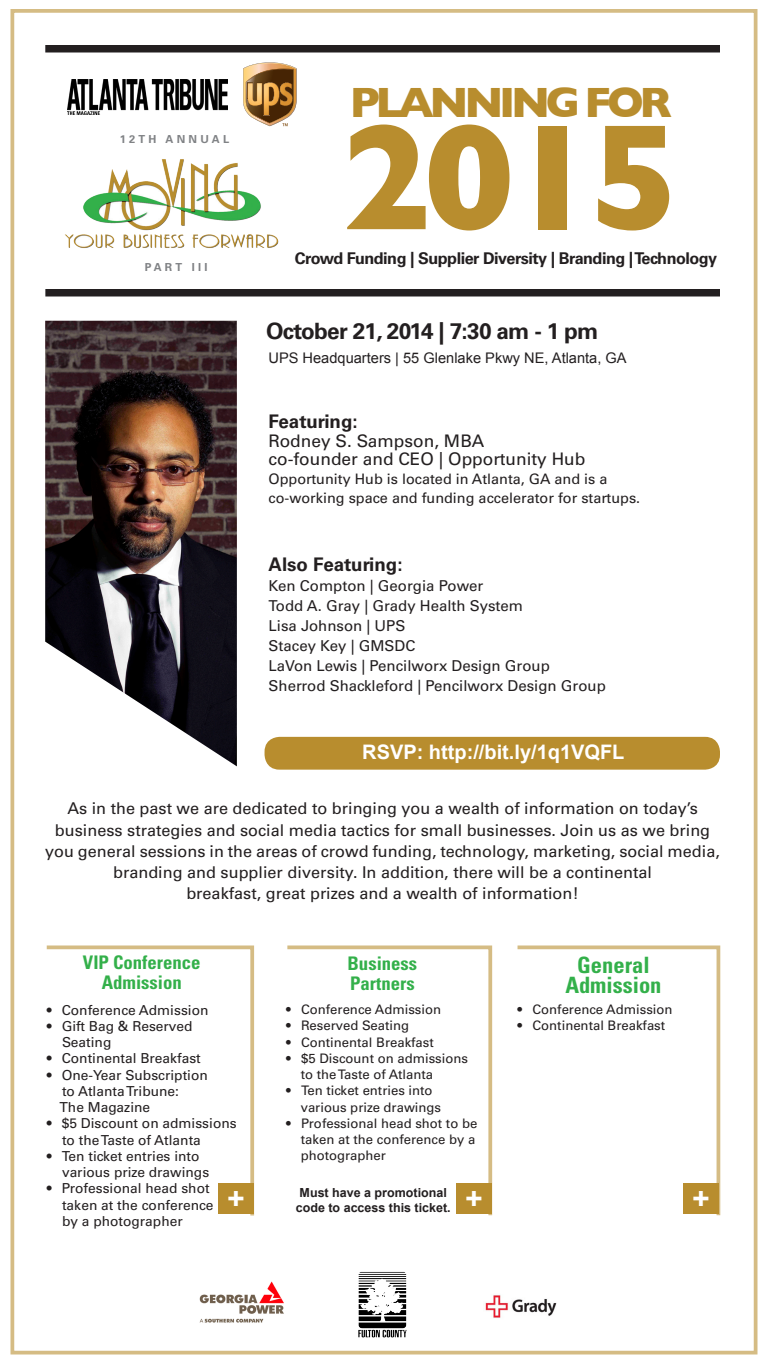
<style>
.page{position:relative;width:765px;height:1365px;background:#fff}
.page>*{position:absolute;margin:0;border:0;box-sizing:border-box;transform-origin:0 0}
.t1{font:700 152.5px "Gill Sans";color:#b88d2e}
.t2{font:700 43.25px "Gill Sans";letter-spacing:-.1em;color:#b88d2e}
.t3{font:700 28.12px "Univers";color:#fff}
.t4{font:700 22.5px "Univers";letter-spacing:-.03em;color:#231f20}
.t5{font:700 condensed 22.5px/20px "Univers";color:#33b04a;text-align:center}
.t6{font:700 20px "Arial";color:#fff}
.t7{font:700 condensed 18.75px/20px "Univers";color:#33b04a;text-align:center}
.t8{font:700 18.75px "Univers";color:#231f20}
.t9{font:17.38px/18.8px "Univers";color:#231f20}
.t10{font:16.25px/21.2px "Univers";color:#231f20;text-align:center}
.t11{font:700 16.25px "Univers";letter-spacing:-.03em;color:#231f20}
.t12{font:15px/20px "Univers";color:#231f20}
.t13{font:14.62px "Arial";color:#231f20}
.t14{font:14.5px/18.8px "Univers";color:#231f20}
.t15{font:13.75px/16.2px "Univers";color:#231f20}
.t16{font:13.12px/16.2px "Univers";color:#231f20}
.t17{font:700 12.5px/15px "Arial";color:#231f20;text-align:center}
.t18{font:700 11px "Univers";letter-spacing:.3em;color:#808285}
</style>
<div class="page">
<div style="left:10px;top:9px;width:748px;height:1346px;border:4px solid #d5bc84"></div>
<div style="left:45px;top:45px;width:675px;height:7px;background:#231f20"></div>
<div style="left:45px;top:289px;width:675px;height:8px;background:#231f20"></div>
<img style="left:65px;top:159px;width:214px;height:89px">
<img style="left:45px;top:321px;width:192px;height:445px">
<img style="left:67px;top:79px;width:160px;height:35px">
<svg style="left:243px;top:62px;width:54px;height:64px;background:#ad8758"></svg>
<img style="left:485px;top:1295px;width:72px;height:23px">
<img style="left:199px;top:1281px;width:85px;height:42px">
<img style="left:358px;top:1271px;width:49px;height:67px">
<div style="left:265px;top:737px;width:455px;height:33px;background:#b88d2e;border-radius:15px"></div>
<svg style="left:46px;top:945px;width:209px;height:271px"></svg>
<div style="left:219px;top:1184px;width:35px;height:30px;background:#b88d2e"></div>
<svg style="left:287px;top:945px;width:206px;height:271px"></svg>
<div style="left:457px;top:1184px;width:35px;height:30px;background:#b88d2e"></div>
<svg style="left:517px;top:945px;width:204px;height:271px"></svg>
<div style="left:684px;top:1184px;width:35px;height:30px;background:#b88d2e"></div>
<p class="t18" style="left:120px;top:132px;width:111px">12TH ANNUAL</p>
<p class="t18" style="left:145px;top:261px;width:64px">PART III</p>
<h2 class="t2" style="left:350px;top:68px;width:324px">PLANNING FOR</h2>
<h1 class="t1" style="left:341px;top:57px;width:341px">2015</h1>
<p class="t11" style="left:295px;top:249px;width:424px">Crowd Funding | Supplier Diversity | Branding | Technology</p>
<h3 class="t4" style="left:266px;top:318px;width:334px">October 21, 2014 | 7:30 am - 1 pm</h3>
<p class="t13" style="left:269px;top:348px;width:360px">UPS Headquarters | 55 Glenlake Pkwy NE, Atlanta, GA</p>
<p class="t8" style="left:269px;top:410px;width:91px">Featuring:</p>
<p class="t9" style="left:269px;top:431px;width:318px">Rodney S. Sampson, MBA<br>co-founder and CEO | Opportunity Hub</p>
<p class="t14" style="left:269px;top:470px;width:373px">Opportunity Hub is located in Atlanta, GA and is a co-working space and funding accelerator for startups.</p>
<p class="t8" style="left:269px;top:553px;width:136px">Also Featuring:</p>
<p class="t12" style="left:269px;top:576px;width:339px">Ken Compton | Georgia Power<br>Todd A. Gray | Grady Health System<br>Lisa Johnson | UPS<br>Stacey Key | GMSDC<br>LaVon Lewis | Pencilworx Design Group<br>Sherrod Shackleford | Pencilworx Design Group</p>
<p class="t6" style="left:362px;top:738px;width:264px">RSVP: http://bit.ly/1q1VQFL</p>
<p class="t10" style="left:45px;top:798px;width:676px">As in the past we are dedicated to bringing you a wealth of information on today’s business strategies and social media tactics for small businesses. Join us as we bring you general sessions in the areas of crowd funding, technology, marketing, social media, branding and supplier diversity. In addition, there will be a continental<br>breakfast, great prizes and a wealth of information!</p>
<p class="t7" style="left:83px;top:953px;width:119px">VIP Conference<br>Admission</p>
<p class="t7" style="left:348px;top:953px;width:71px;text-align:left">Business<br>Partners</p>
<h3 class="t5" style="left:565px;top:955px;width:98px">General<br>Admission</h3>
<p class="t15" style="left:47px;top:1002px;width:163px">• Conference Admission</p>
<p class="t15" style="left:62px;top:1018px;width:132px;text-indent:-15px">• Gift Bag &amp; Reserved<br>Seating</p>
<p class="t15" style="left:47px;top:1050px;width:156px">• Continental Breakfast</p>
<p class="t15" style="left:60px;top:1067px;width:150px;text-indent:-13px">• One-Year Subscription to Atlanta Tribune:<br>The Magazine</p>
<p class="t15" style="left:62px;top:1115px;width:176px;text-indent:-15px">• $5 Discount on admissions to the Taste of Atlanta</p>
<p class="t15" style="left:62px;top:1148px;width:149px;text-indent:-15px">• Ten ticket entries into various prize drawings</p>
<p class="t15" style="left:62px;top:1180px;width:153px;text-indent:-15px">• Professional head shot taken at the conference by a photographer</p>
<h3 class="t3" style="left:228px;top:1180px;width:18px">+</h3>
<p class="t16" style="left:286px;top:1001px;width:157px">• Conference Admission</p>
<p class="t16" style="left:286px;top:1018px;width:125px">• Reserved Seating</p>
<p class="t16" style="left:286px;top:1034px;width:149px">• Continental Breakfast</p>
<p class="t16" style="left:301px;top:1050px;width:169px;text-indent:-15px">• $5 Discount on admissions to the Taste of Atlanta</p>
<p class="t16" style="left:301px;top:1083px;width:142px;text-indent:-15px">• Ten ticket entries into various prize drawings</p>
<p class="t16" style="left:301px;top:1115px;width:178px;text-indent:-15px">• Professional head shot to be taken at the conference by a photographer</p>
<p class="t17" style="left:296px;top:1185px;width:156px">Must have a promotional code to access this ticket.</p>
<h3 class="t3" style="left:466px;top:1180px;width:18px">+</h3>
<p class="t16" style="left:518px;top:1001px;width:157px">• Conference Admission</p>
<p class="t16" style="left:518px;top:1018px;width:149px">• Continental Breakfast</p>
<h3 class="t3" style="left:693px;top:1180px;width:18px">+</h3>
</div>
